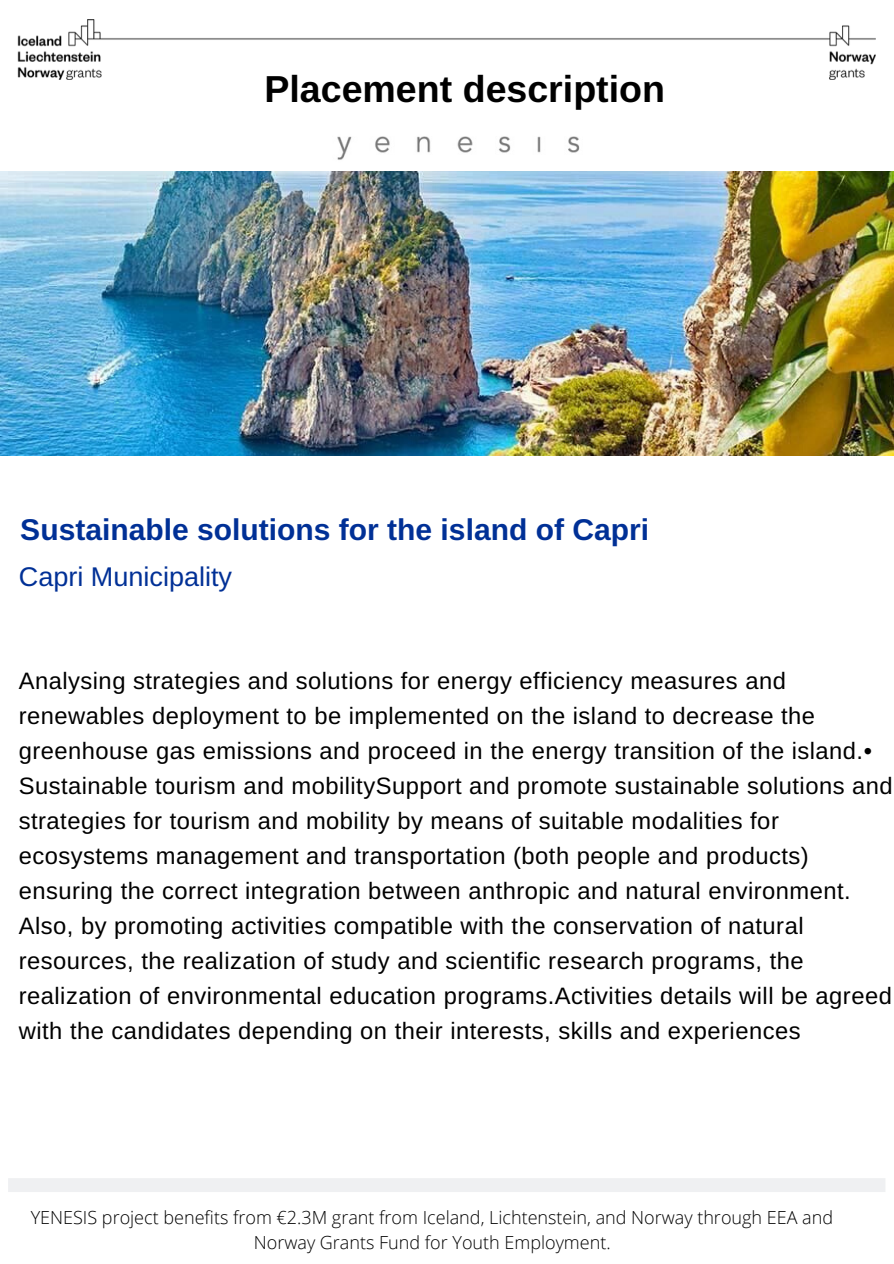
<style>
.page{position:relative;width:894px;height:1264px;background:#fff}
.page>*{position:absolute;margin:0;border:0;box-sizing:border-box;transform-origin:0 0}
.t1{font:700 37.5px "Arimo";color:#000}
.t2{font:700 30px "Arimo";color:#003096}
.t3{font:27px "Arimo";color:#003096}
.t4{font:23.7px/35px "Arimo";letter-spacing:.02em;color:#000}
.t5{font:300 18px/24.8px "Open Sans";color:#000;text-align:center}
</style>
<div class="page">
<img style="left:18px;top:20px;width:857px;height:59px">
<img style="left:337px;top:136px;width:243px;height:24px">
<div style="left:8px;top:1178px;width:877px;height:13px;background:#eff0f2"></div>
<img style="left:0;top:171px;width:893px;height:284px">
<h1 class="t1" style="left:264px;top:68px;width:402px">Placement description</h1>
<p class="t2" style="left:20px;top:512px;width:630px">Sustainable solutions for the island of Capri</p>
<p class="t3" style="left:19px;top:562px;width:215px">Capri Municipality</p>
<p class="t4" style="left:19px;top:663px;width:875px">Analysing strategies and solutions for energy efficiency measures and renewables deployment to be implemented on the island to decrease the greenhouse gas emissions and proceed in the energy transition of the island.• Sustainable tourism and mobilitySupport and promote sustainable solutions and strategies for tourism and mobility by means of suitable modalities for ecosystems management and transportation (both people and products) ensuring the correct integration between anthropic and natural environment.<br>Also, by promoting activities compatible with the conservation of natural resources, the realization of study and scientific research programs, the realization of environmental education programs.Activities details will be agreed with the candidates depending on their interests, skills and experiences</p>
<p class="t5" style="left:31px;top:1205px;width:803px">YENESIS project benefits from €2.3M grant from Iceland, Lichtenstein, and Norway through EEA and<br>Norway Grants Fund for Youth Employment.</p>
</div>
